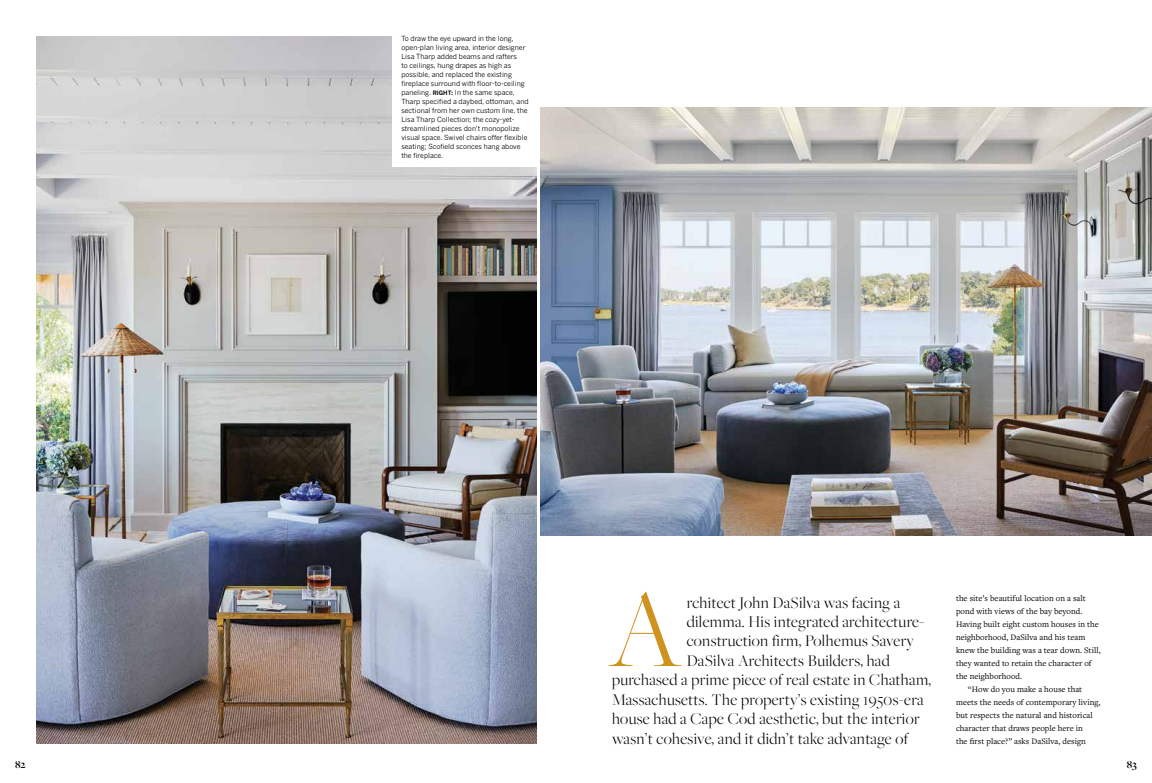
<style>
.page{position:relative;width:1152px;height:783px;background:#fff}
.page>*{position:absolute;margin:0;border:0;box-sizing:border-box;transform-origin:0 0}
.t1{font:300 117.1px "Freight Big Pro";color:#cf9220}
.t2{font:300 17px "Freight Big Pro";letter-spacing:.02em;color:#000}
.t3{font:700 11px "Freight Big Pro";color:#000}
.t4{font:8.7px "Freight Text Pro";letter-spacing:.005em;color:#000}
.t5{font:7px/9px "Benton Gothic";color:#000}
.s1{font-weight:700;font-size:6px}
</style>
<div class="page">
<img style="left:36px;top:36px;width:501px;height:708px">
<img style="left:540px;top:107px;width:612px;height:429px">
<div style="left:392px;top:26px;width:148px;height:141px;background:#fff"></div>
<p class="t5" style="left:401px;top:33px;width:129px">To draw the eye upward in the long, open-plan living area, interior designer Lisa Tharp added beams and rafters<br>to ceilings, hung drapes as high as possible, and replaced the existing fireplace surround with floor-to-ceiling paneling. <span class="s1">RIGHT:</span> In the same space, Tharp specified a daybed, ottoman, and sectional from her own custom line, the Lisa Tharp Collection; the cozy-yet&shy;streamlined pieces don’t monopolize visual space. Swivel chairs offer flexible seating; Scofield sconces hang above the fireplace.</p>
<h1 class="t1" style="left:609px;top:553px;width:75px">A</h1>
<h2 class="t2" style="left:687px;top:591px;width:215px">rchitect John DaSilva was facing a</h2>
<h2 class="t2" style="left:687px;top:611px;width:239px">dilemma. His integrated architecture-</h2>
<h2 class="t2" style="left:687px;top:630px;width:229px">construction firm, Polhemus Savery</h2>
<h2 class="t2" style="left:687px;top:650px;width:204px">DaSilva Architects Builders, had</h2>
<h2 class="t2" style="left:612px;top:669px;width:321px">purchased a prime piece of real estate in Chatham,</h2>
<h2 class="t2" style="left:612px;top:689px;width:313px">Massachusetts. The property’s existing 1950s-era</h2>
<h2 class="t2" style="left:612px;top:708px;width:309px">house had a Cape Cod aesthetic, but the interior</h2>
<h2 class="t2" style="left:612px;top:728px;width:298px">wasn’t cohesive, and it didn’t take advantage of</h2>
<p class="t4" style="left:956px;top:592px;width:131px">the site’s beautiful location on a salt</p>
<p class="t4" style="left:956px;top:605px;width:128px">pond with views of the bay beyond.</p>
<p class="t4" style="left:956px;top:618px;width:144px">Having built eight custom houses in the</p>
<p class="t4" style="left:956px;top:631px;width:131px">neighborhood, DaSilva and his team</p>
<p class="t4" style="left:956px;top:644px;width:146px">knew the building was a tear down. Still,</p>
<p class="t4" style="left:956px;top:657px;width:137px">they wanted to retain the character of</p>
<p class="t4" style="left:956px;top:670px;width:68px">the neighborhood.</p>
<p class="t4" style="left:968px;top:683px;width:116px">“How do you make a house that</p>
<p class="t4" style="left:956px;top:696px;width:146px">meets the needs of contemporary living,</p>
<p class="t4" style="left:956px;top:709px;width:138px">but respects the natural and historical</p>
<p class="t4" style="left:956px;top:722px;width:129px">character that draws people here in</p>
<p class="t4" style="left:956px;top:735px;width:131px">the first place?” asks DaSilva, design</p>
<h3 class="t3" style="left:15px;top:757px;width:12px">82</h3>
<h3 class="t3" style="left:1127px;top:757px;width:12px">83</h3>
</div>
